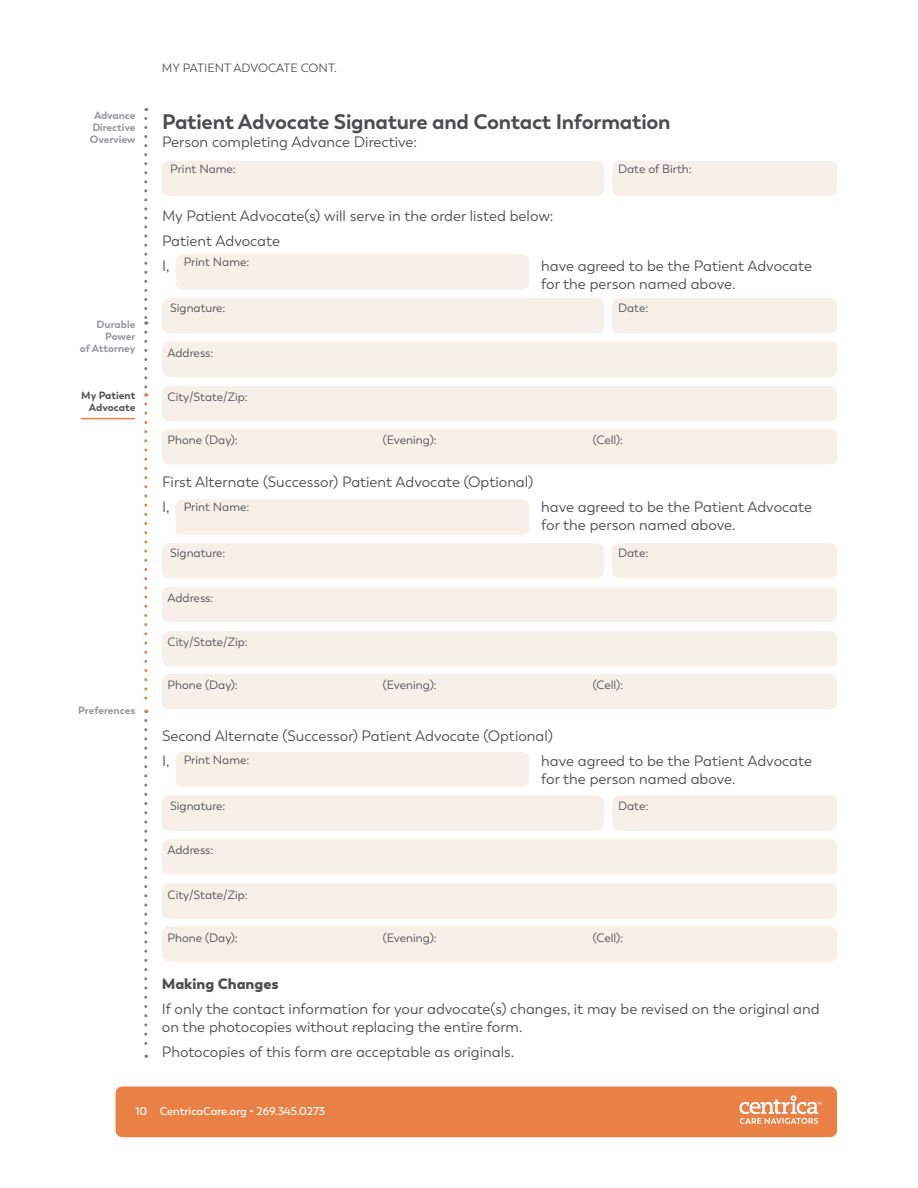
<style>
.page{position:relative;width:918px;height:1188px;background:#fff}
.page>*{position:absolute;margin:0;border:0;box-sizing:border-box;transform-origin:0 0}
.t1{font:700 21px "Boston";letter-spacing:-.01em;color:#4d4d4f}
.t2{font:15px/24.8px "Boston";color:#4d4d4f}
.t3{font:900 15px "Boston";color:#4d4d4f}
.t4{font:12px "Boston";color:#4d4d4f}
.t5{font:600 11.25px "Boston";color:#fff}
.t6{font:700 10.5px/12px "Boston";letter-spacing:-.01em;color:#939598;text-align:center}
.t7{font:700 10.5px/12px "Boston";letter-spacing:-.005em;color:#4d4d4f;text-align:right}
</style>
<div class="page">
<div style="left:116px;top:1086px;width:721px;height:51px;background:#e98147;border-radius:7px"></div>
<svg style="left:739px;top:1095px;width:83px;height:29px"></svg>
<div style="left:612px;top:298px;width:225px;height:35px;background:#f7f0e8;border-radius:7px"></div>
<div style="left:612px;top:543px;width:225px;height:35px;background:#f7f0e8;border-radius:7px"></div>
<div style="left:612px;top:796px;width:225px;height:35px;background:#f7f0e8;border-radius:7px"></div>
<div style="left:162px;top:298px;width:442px;height:35px;background:#f7f0e8;border-radius:7px"></div>
<div style="left:162px;top:543px;width:442px;height:35px;background:#f7f0e8;border-radius:7px"></div>
<div style="left:162px;top:796px;width:442px;height:35px;background:#f7f0e8;border-radius:7px"></div>
<div style="left:162px;top:386px;width:675px;height:35px;background:#f7f0e8;border-radius:7px"></div>
<div style="left:162px;top:631px;width:675px;height:35px;background:#f7f0e8;border-radius:7px"></div>
<div style="left:162px;top:884px;width:675px;height:35px;background:#f7f0e8;border-radius:7px"></div>
<div style="left:162px;top:429px;width:675px;height:35px;background:#f7f0e8;border-radius:7px"></div>
<div style="left:162px;top:674px;width:675px;height:35px;background:#f7f0e8;border-radius:7px"></div>
<div style="left:162px;top:926px;width:675px;height:36px;background:#f7f0e8;border-radius:7px"></div>
<div style="left:162px;top:342px;width:675px;height:35px;background:#f7f0e8;border-radius:7px"></div>
<div style="left:162px;top:587px;width:675px;height:35px;background:#f7f0e8;border-radius:7px"></div>
<div style="left:162px;top:839px;width:675px;height:35px;background:#f7f0e8;border-radius:7px"></div>
<div style="left:612px;top:161px;width:225px;height:35px;background:#f7f0e8;border-radius:7px"></div>
<div style="left:162px;top:161px;width:442px;height:35px;background:#f7f0e8;border-radius:7px"></div>
<div style="left:175px;top:254px;width:354px;height:36px;background:#f7f0e8;border-radius:7px"></div>
<div style="left:175px;top:499px;width:354px;height:36px;background:#f7f0e8;border-radius:7px"></div>
<div style="left:175px;top:752px;width:354px;height:35px;background:#f7f0e8;border-radius:7px"></div>
<svg style="left:144px;top:118px;width:3px;height:207px"></svg>
<svg style="left:144px;top:720px;width:3px;height:338px"></svg>
<svg style="left:144px;top:332px;width:3px;height:64px"></svg>
<svg style="left:144px;top:404px;width:3px;height:309px"></svg>
<hr style="left:81px;top:418px;width:54px;height:1px;background:#e98147">
<p class="t6" style="left:90px;top:109px;width:47px">Advance<br>Directive<br>Overview</p>
<p class="t6" style="left:80px;top:318px;width:57px;text-align:right">Durable<br>Power<br>of Attorney</p>
<p class="t7" style="left:81px;top:390px;width:56px">My Patient<br>Advocate</p>
<p class="t6" style="left:78px;top:704px;width:59px">Preferences</p>
<p class="t4" style="left:162px;top:61px;width:177px">MY PATIENT ADVOCATE CONT.</p>
<h1 class="t1" style="left:162px;top:109px;width:510px">Patient Advocate Signature and Contact Information</h1>
<p class="t2" style="left:162px;top:130px;width:257px">Person completing Advance Directive:</p>
<p class="t4" style="left:170px;top:162px;width:67px">Print Name:</p>
<p class="t4" style="left:618px;top:162px;width:75px">Date of Birth:</p>
<p class="t2" style="left:162px;top:204px;width:393px">My Patient Advocate(s) will serve in the order listed below:<br>Patient Advocate<br>I,</p>
<p class="t4" style="left:184px;top:255px;width:67px">Print Name:</p>
<p class="t2" style="left:541px;top:257px;width:272px;line-height:18px">have agreed to be the Patient Advocate for the person named above.</p>
<p class="t4" style="left:170px;top:301px;width:57px">Signature:</p>
<p class="t4" style="left:168px;top:346px;width:47px">Address:</p>
<p class="t4" style="left:618px;top:301px;width:32px">Date:</p>
<p class="t4" style="left:168px;top:390px;width:82px">City/State/Zip:</p>
<p class="t4" style="left:168px;top:433px;width:72px">Phone (Day):</p>
<p class="t4" style="left:383px;top:433px;width:55px">(Evening):</p>
<p class="t4" style="left:593px;top:433px;width:32px">(Cell):</p>
<p class="t2" style="left:162px;top:469px;width:373px">First Alternate (Successor) Patient Advocate (Optional)<br>I,</p>
<p class="t4" style="left:184px;top:500px;width:67px">Print Name:</p>
<p class="t4" style="left:170px;top:546px;width:57px">Signature:</p>
<p class="t2" style="left:541px;top:498px;width:272px;line-height:18px">have agreed to be the Patient Advocate for the person named above.</p>
<p class="t4" style="left:618px;top:546px;width:32px">Date:</p>
<p class="t4" style="left:168px;top:591px;width:47px">Address:</p>
<p class="t4" style="left:168px;top:635px;width:82px">City/State/Zip:</p>
<p class="t4" style="left:168px;top:678px;width:72px">Phone (Day):</p>
<p class="t4" style="left:383px;top:678px;width:55px">(Evening):</p>
<p class="t4" style="left:593px;top:678px;width:32px">(Cell):</p>
<p class="t2" style="left:162px;top:724px;width:392px">Second Alternate (Successor) Patient Advocate (Optional)<br>I,</p>
<p class="t2" style="left:541px;top:752px;width:272px;line-height:18px">have agreed to be the Patient Advocate for the person named above.</p>
<p class="t4" style="left:184px;top:753px;width:67px">Print Name:</p>
<p class="t4" style="left:170px;top:799px;width:57px">Signature:</p>
<p class="t4" style="left:168px;top:843px;width:47px">Address:</p>
<p class="t4" style="left:168px;top:888px;width:82px">City/State/Zip:</p>
<p class="t4" style="left:168px;top:931px;width:72px">Phone (Day):</p>
<p class="t4" style="left:383px;top:931px;width:55px">(Evening):</p>
<p class="t4" style="left:618px;top:799px;width:32px">Date:</p>
<p class="t4" style="left:593px;top:931px;width:32px">(Cell):</p>
<p class="t3" style="left:162px;top:975px;width:118px">Making Changes</p>
<p class="t2" style="left:162px;top:1000px;width:659px;line-height:18px">If only the contact information for your advocate(s) changes, it may be revised on the original and on the photocopies without replacing the entire form.</p>
<p class="t2" style="left:162px;top:1040px;width:354px">Photocopies of this form are acceptable as originals.</p>
<p class="t5" style="left:135px;top:1105px;width:191px">10 CentricaCare.org • 269.345.0273</p>
</div>
